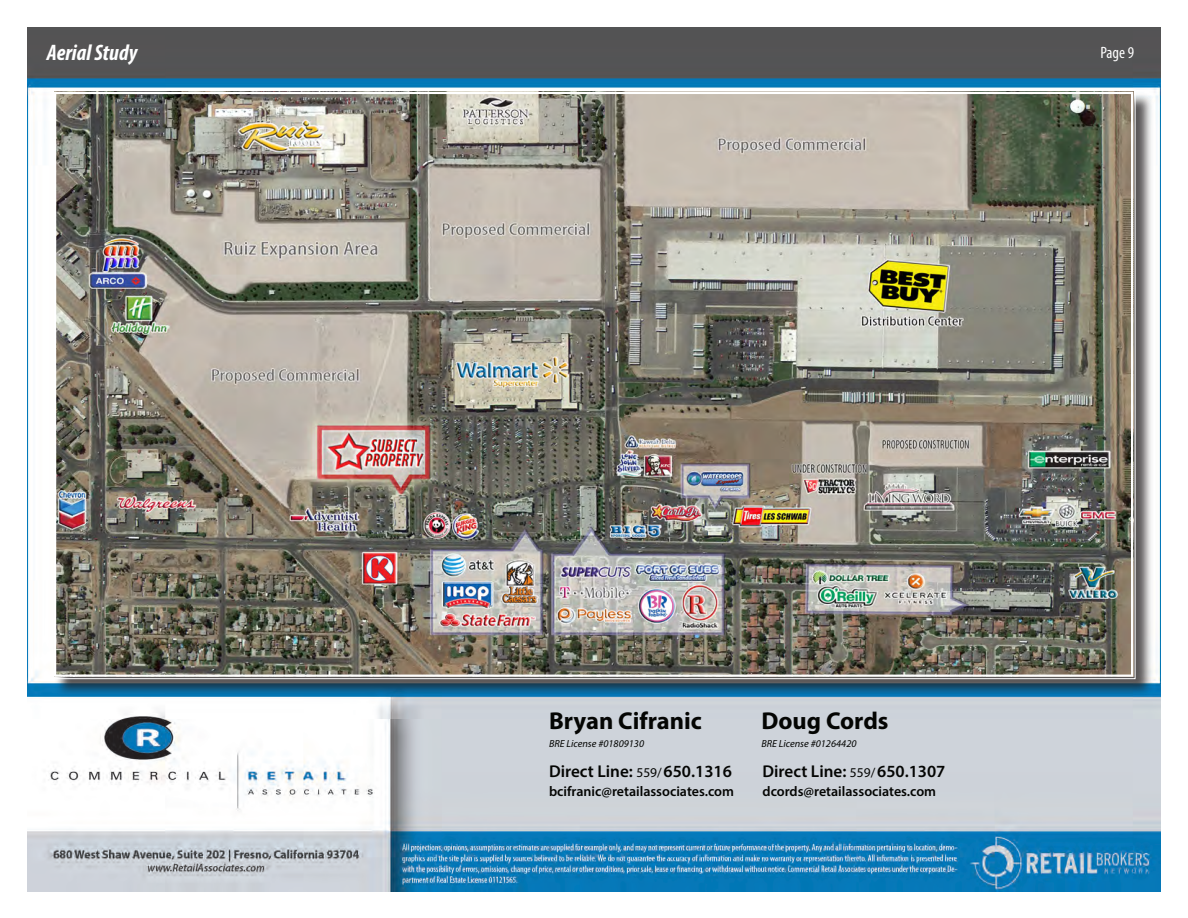
<style>
.page{position:relative;width:1188px;height:918px;background:#fff}
.page>*{position:absolute;margin:0;border:0;box-sizing:border-box;transform-origin:0 0}
.t1{font:700 24.45px "Myriad Pro";color:#040503}
.t2{font:italic 700 condensed 22.5px "Myriad Pro";color:#fff}
.t3{font:600 17.1px "Myriad Pro";color:#040503}
.t4{font:condensed 16.5px "Myriad Pro";color:#fff}
.t5{font:600 13.95px "Myriad Pro";color:#040503}
.t6{font:italic 10.35px "Myriad Pro";color:#040503}
.s1{font-weight:400;font-size:13.5px}
</style>
<div class="page">
<img style="left:27px;top:27px;width:1134px;height:864px">
<div style="left:54px;top:92px;width:1100px;height:606px;background:#231f20;opacity:.75"></div>
<img style="left:51px;top:89px;width:1085px;height:590px">
<p class="t2" style="left:47px;top:38px;width:92px">Aerial Study</p>
<p class="t4" style="left:1100px;top:43px;width:35px">Page 9</p>
<h1 class="t1" style="left:549px;top:705px;width:154px">Bryan Cifranic</h1>
<p class="t6" style="left:549px;top:737px;width:97px">BRE License #01809130</p>
<p class="t3" style="left:549px;top:760px;width:184px">Direct Line: <span class="s1">559/</span>650.1316</p>
<p class="t5" style="left:549px;top:782px;width:187px">bcifranic@retailassociates.com</p>
<h1 class="t1" style="left:761px;top:705px;width:129px">Doug Cords</h1>
<p class="t6" style="left:761px;top:737px;width:97px">BRE License #01264420</p>
<p class="t3" style="left:763px;top:760px;width:184px">Direct Line: <span class="s1">559/</span>650.1307</p>
<p class="t5" style="left:763px;top:782px;width:175px">dcords@retailassociates.com</p>
</div>
